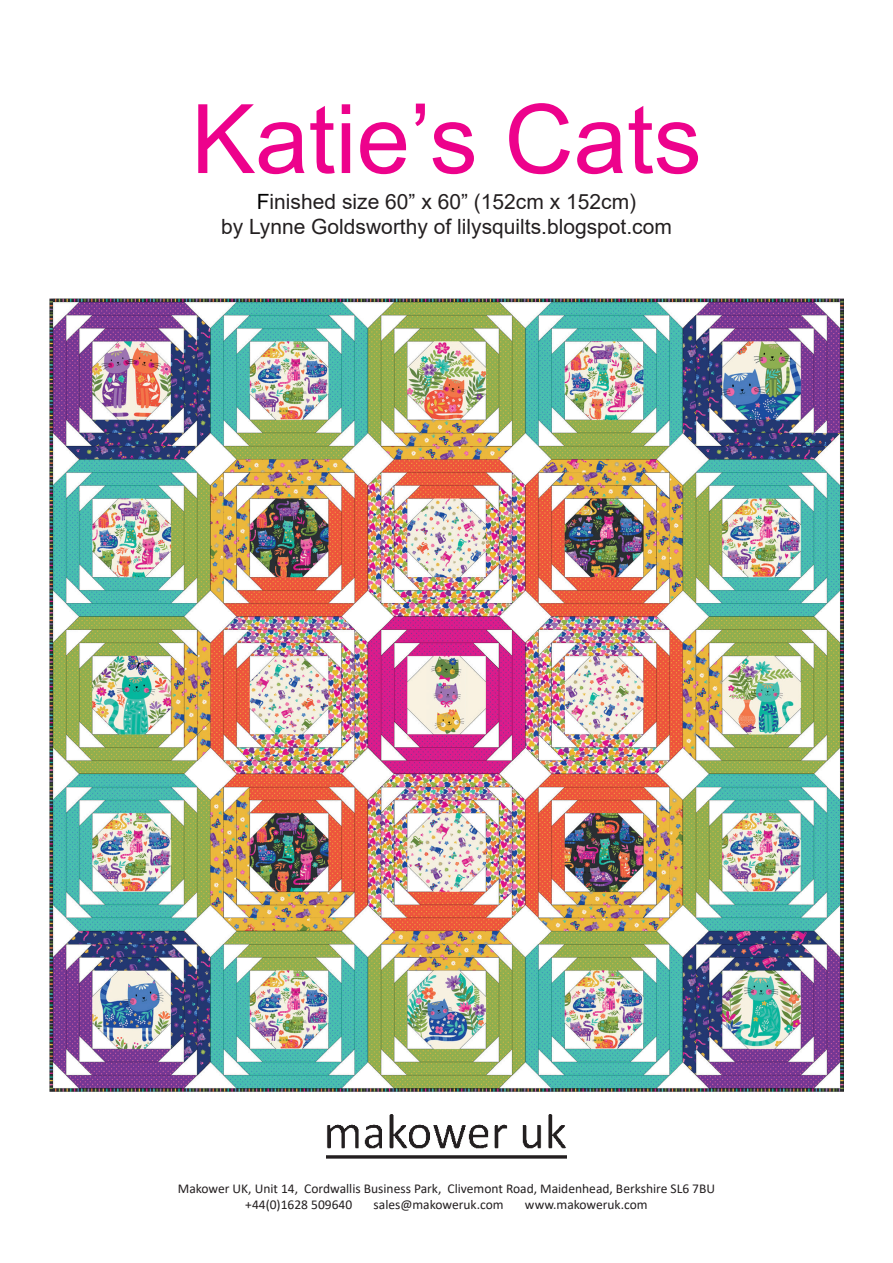
<style>
.page{position:relative;width:893px;height:1263px;background:#fff}
.page>*{position:absolute;margin:0;border:0;box-sizing:border-box;transform-origin:0 0}
.t1{font:96px "Arial";color:#ed028c}
.t2{font:21px/25.2px "Arial";color:#231f20;text-align:center}
.t3{font:13.5px/16.2px "Calibri";color:#231f20}
.s1{color:#000}
</style>
<div class="page">
<img style="left:50px;top:298px;width:793px;height:794px">
<img style="left:326px;top:1114px;width:241px;height:45px">
<h1 class="t1" style="left:191px;top:73px;width:512px">Katie’s Cats</h1>
<h2 class="t2" style="left:221px;top:189px;width:452px"><span class="s1">F</span>inished size 60” x 60” (152cm x 152cm)<br>by Lynne Goldsworthy of lilysquilts.blogspot.com</h2>
<p class="t3" style="left:245px;top:1180px;width:471px;text-indent:-67px">Makower UK, Unit 14, Cordwallis Business Park, Clivemont Road, Maidenhead, Berkshire SL6 7BU +44(0)1628 509640</p>
<p class="t3" style="left:374px;top:1196px;width:131px">sales@makoweruk.com</p>
<p class="t3" style="left:525px;top:1196px;width:124px">www.makoweruk.com</p>
</div>
